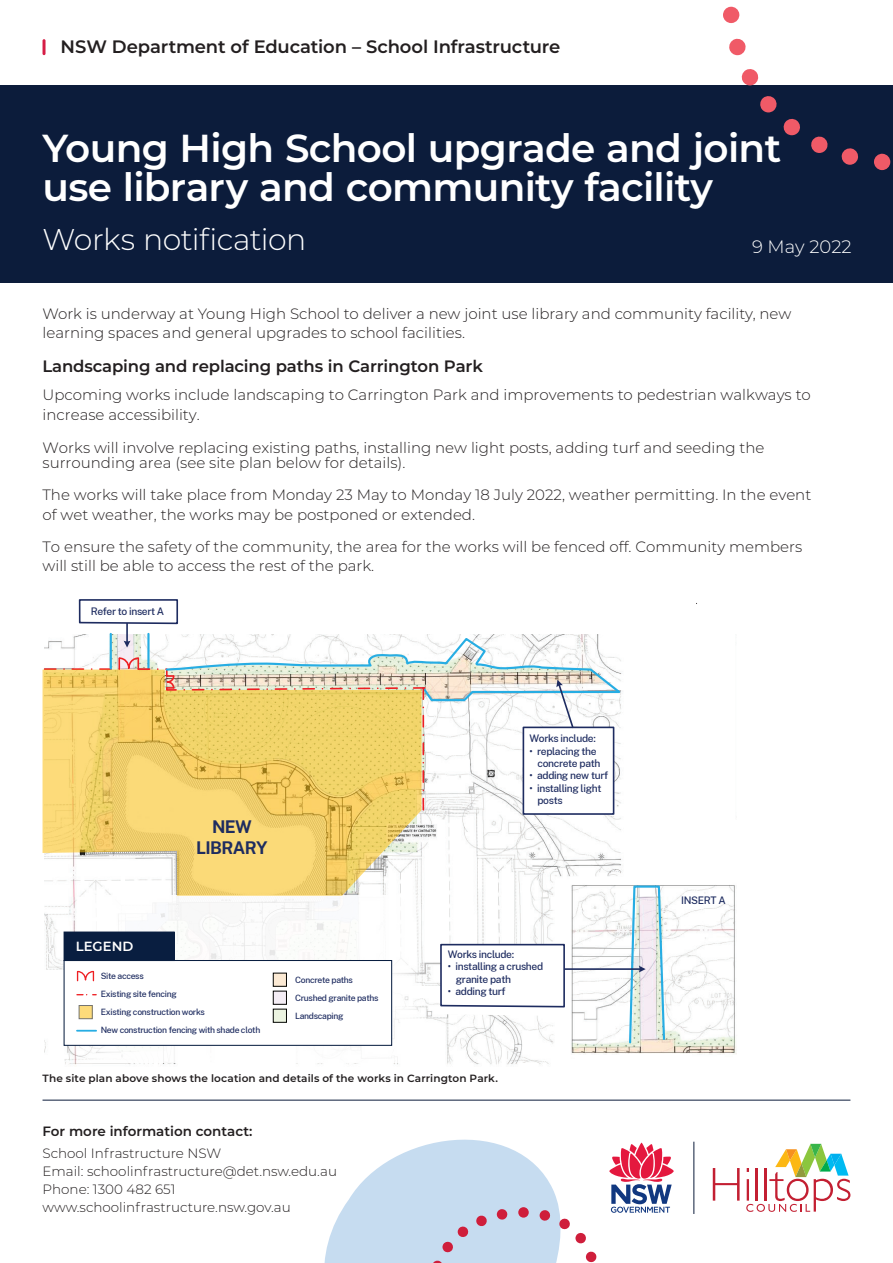
<style>
.page{position:relative;width:893px;height:1263px;background:#fff}
.page>*{position:absolute;margin:0;border:0;box-sizing:border-box;transform-origin:0 0}
.t1{font:600 39px/38.5px "Montserrat";letter-spacing:-.02em;color:#fff}
.t2{font:300 30px "Montserrat";letter-spacing:-.02em;color:#fff}
.t3{font:600 18px "Montserrat";letter-spacing:-.005em;color:#231f20}
.t4{font:300 18px "Montserrat";color:#fff}
.t5{font:700 17.25px/20.7px "Public Sans";letter-spacing:-.035em;color:#1e2c60;text-align:center}
.t6{font:600 16.5px "Montserrat";letter-spacing:-.01em;color:#231f20}
.t7{font:300 15px/19.5px "Montserrat";color:#231f20}
.t8{font:300 13.5px/18px "Montserrat";color:#231f20}
.t9{font:600 13.5px "Montserrat";color:#231f20}
.t10{font:600 13.2px "Montserrat";letter-spacing:.005em;color:#fff}
.t11{font:600 10.5px "Montserrat";letter-spacing:.01em;color:#231f20}
.t12{font:500 10.2px/12.3px "Public Sans";letter-spacing:-.035em;color:#1e2c60}
.t13{font:500 8.55px/18px "Public Sans";letter-spacing:-.035em;color:#1e2c60}
</style>
<div class="page">
<hr style="left:43px;top:39px;width:3px;height:16px;background:#d61d46;border-radius:2px">
<hr style="left:43px;top:1100px;width:807px;height:1px;background:#0c1c3b">
<svg style="left:324px;top:1139px;width:236px;height:124px;fill:#c6dcf0"></svg>
<svg style="left:497px;top:1209px;width:11px;height:11px"></svg>
<svg style="left:540px;top:1209px;width:11px;height:12px"></svg>
<svg style="left:476px;top:1215px;width:11px;height:12px"></svg>
<svg style="left:432px;top:1260px;width:11px;height:3px"></svg>
<svg style="left:586px;top:1251px;width:11px;height:12px"></svg>
<svg style="left:442px;top:1226px;width:27px;height:27px"></svg>
<svg style="left:559px;top:1218px;width:27px;height:26px"></svg>
<div style="left:518px;top:1207px;width:11px;height:11px;background:#cf1e3b;border-radius:50%"></div>
<svg style="left:609px;top:1142px;width:65px;height:71px"></svg>
<svg style="left:713px;top:1168px;width:27px;height:32px"></svg>
<svg style="left:746px;top:1143px;width:104px;height:69px"></svg>
<hr style="left:693px;top:1142px;width:1px;height:72px;background:#0c1c3b">
<div style="left:0;top:85px;width:893px;height:198px;background:#0c1c3b"></div>
<svg style="left:723px;top:6px;width:168px;height:164px"></svg>
<img style="left:45px;top:634px;width:692px;height:431px">
<div style="left:75px;top:896px;width:344px;height:166px;background:#fcfdfc"></div>
<div style="left:620px;top:1055px;width:71px;height:10px;background:#fff"></div>
<svg style="left:43px;top:669px;width:378px;height:227px"></svg>
<hr style="left:110px;top:634px;width:2px;height:34px;background:#27ade3">
<hr style="left:147px;top:634px;width:3px;height:34px;background:#27ade3">
<hr style="left:540px;top:968px;width:100px;height:2px;background:#1e2c60">
<svg style="left:628px;top:884px;width:38px;height:161px"></svg>
<svg style="left:439px;top:943px;width:127px;height:73px"></svg>
<hr style="left:126px;top:603px;width:2px;height:39px;background:#1e2c60">
<svg style="left:45px;top:636px;width:580px;height:180px"></svg>
<svg style="left:78px;top:599px;width:100px;height:26px"></svg>
<div style="left:630px;top:632px;width:105px;height:192px;background:#fff"></div>
<div style="left:64px;top:960px;width:328px;height:85px;background:#fff"></div>
<div style="left:64px;top:960px;width:328px;height:86px;border:1px solid #091e40"></div>
<div style="left:64px;top:932px;width:110px;height:28px;background:#091e40"></div>
<div style="left:64px;top:931px;width:111px;height:30px;border:1px solid #091e40"></div>
<div style="left:273px;top:973px;width:13px;height:13px;background:#fcead4"></div>
<div style="left:273px;top:973px;width:14px;height:13px;border:1px solid #040503"></div>
<div style="left:273px;top:991px;width:13px;height:13px;background:#f4edf5"></div>
<div style="left:273px;top:991px;width:14px;height:13px;border:1px solid #040503"></div>
<div style="left:273px;top:1009px;width:13px;height:13px;background:#ecf4e1"></div>
<div style="left:273px;top:1009px;width:14px;height:13px;border:1px solid #040503"></div>
<svg style="left:76px;top:970px;width:19px;height:11px"></svg>
<svg style="left:77px;top:994px;width:19px;height:1px"></svg>
<div style="left:79px;top:1005px;width:13px;height:14px;background:#fddb7a"></div>
<svg style="left:77px;top:1030px;width:19px;height:1px"></svg>
<p class="t3" style="left:61px;top:34px;width:501px">NSW Department of Education – School Infrastructure</p>
<h1 class="t1" style="left:43px;top:128px;width:740px">Young High School upgrade and joint use library and community facility</h1>
<h2 class="t2" style="left:43px;top:219px;width:265px">Works notification</h2>
<p class="t4" style="left:752px;top:234px;width:101px">9 May 2022</p>
<p class="t7" style="left:43px;top:303px;width:750px">Work is underway at Young High School to deliver a new joint use library and community facility, new learning spaces and general upgrades to school facilities.</p>
<p class="t6" style="left:43px;top:354px;width:442px">Landscaping and replacing paths in Carrington Park</p>
<p class="t7" style="left:43px;top:384px;width:770px;line-height:20.5px">Upcoming works include landscaping to Carrington Park and improvements to pedestrian walkways to increase accessibility.</p>
<p class="t7" style="left:43px;top:439px;width:723px;line-height:15.1px">Works will involve replacing existing paths, installing new light posts, adding turf and seeding the surrounding area (see site plan below for details).</p>
<p class="t7" style="left:43px;top:484px;width:770px">The works will take place from Monday 23 May to Monday 18 July 2022, weather permitting. In the event of wet weather, the works may be postponed or extended.</p>
<p class="t7" style="left:43px;top:536px;width:761px">To ensure the safety of the community, the area for the works will be fenced off. Community members will still be able to access the rest of the park.</p>
<p class="t12" style="left:91px;top:604px;width:75px">Refer to insert A</p>
<p class="t5" style="left:196px;top:815px;width:73px">NEW<br>LIBRARY</p>
<p class="t10" style="left:76px;top:937px;width:59px">LEGEND</p>
<p class="t13" style="left:101px;top:966px;width:161px">Site access<br>Existing site fencing<br>Existing construction works<br>New construction fencing with shade cloth</p>
<p class="t13" style="left:295px;top:970px;width:85px">Concrete paths<br>Crushed granite paths<br>Landscaping</p>
<p class="t12" style="left:529px;top:732px;width:68px">Works include:</p>
<p class="t12" style="left:537px;top:744px;width:64px;text-indent:-8px">• replacing the concrete path</p>
<p class="t12" style="left:529px;top:769px;width:80px">• adding new turf</p>
<p class="t12" style="left:537px;top:781px;width:65px;text-indent:-8px">• installing light posts</p>
<p class="t12" style="left:448px;top:948px;width:68px">Works include:</p>
<p class="t12" style="left:456px;top:960px;width:89px;text-indent:-8px">• installing a crushed granite path</p>
<p class="t12" style="left:448px;top:985px;width:59px">• adding turf</p>
<p class="t11" style="left:43px;top:1071px;width:457px">The site plan above shows the location and details of the works in Carrington Park.</p>
<p class="t9" style="left:43px;top:1121px;width:211px">For more information contact:</p>
<p class="t8" style="left:43px;top:1144px;width:296px">School Infrastructure NSW<br>Email: schoolinfrastructure@det.nsw.edu.au Phone: 1300 482 651 www.schoolinfrastructure.nsw.gov.au</p>
<p class="t12" style="left:681px;top:893px;width:46px">INSERT A</p>
</div>
